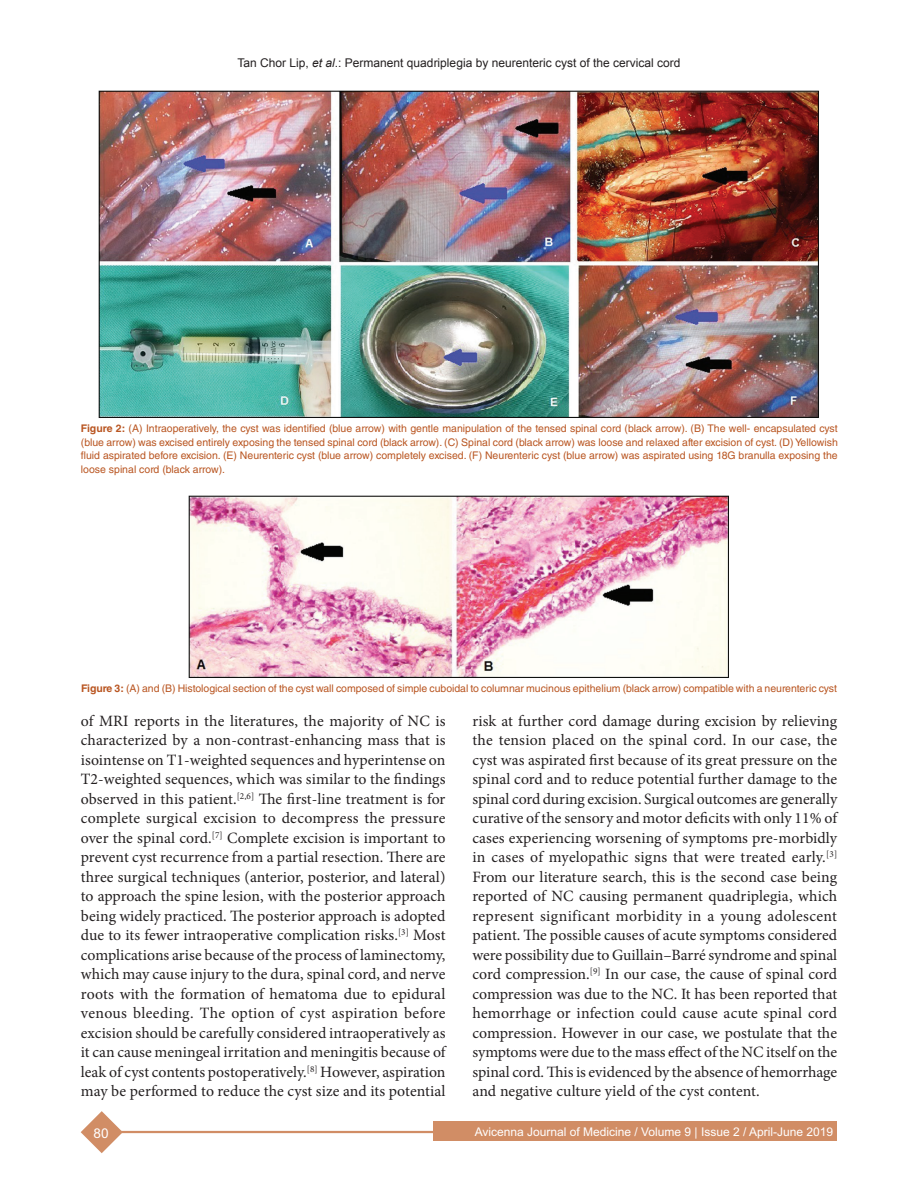
<style>
.page{position:relative;width:918px;height:1188px;background:#fff}
.page>*{position:absolute;margin:0;border:0;box-sizing:border-box;transform-origin:0 0}
.t1{font:15.75px/19.5px "Minion Pro";color:#231f20;text-align:justify}
.t2{font:13.5px "Arial MT Std";color:#fff}
.t3{font:12px "Arial";color:#231f20}
.t4{font:12px "Arial MT Std";color:#fff}
.t5{font:10.5px/13.5px "Helvetica LT Std";letter-spacing:-.005em;color:#b95521;text-align:justify}
.s1{font-style:italic}
.s2{font-weight:700}
.s3{font-family:"Arial"}
</style>
<div class="page">
<svg style="left:81px;top:1111px;width:42px;height:42px"></svg>
<hr style="left:120px;top:1131px;width:382px;height:2px;background:#d18d65">
<div style="left:434px;top:1122px;width:403px;height:19px;background:#d18d65"></div>
<img style="left:99px;top:91px;width:720px;height:327px">
<img style="left:188px;top:495px;width:541px;height:183px">
<p class="t3" style="left:238px;top:55px;width:444px">Tan Chor Lip, <span class="s1">et al</span>.: Permanent quadriplegia by neurenteric cyst of the cervical cord</p>
<p class="t5" style="left:81px;top:422px;width:758px"><span class="s2">Figure 2:</span> (A) Intraoperatively, the cyst was identified (blue arrow) with gentle manipulation of the tensed spinal cord (black arrow). (B) The well- encapsulated cyst (blue arrow) was excised entirely exposing the tensed spinal cord (black arrow). (C) Spinal cord (black arrow) was loose and relaxed after excision of cyst. (D) Yellowish fluid aspirated before excision. (E) Neurenteric cyst (blue arrow) completely excised. (F) Neurenteric cyst (blue arrow) was aspirated using 18G branulla exposing the loose spinal cord (black arrow).</p>
<p class="t5" style="left:81px;top:681px;width:757px"><span class="s2">Figure 3:</span> (A) and (B) Histological section of the cyst wall composed of simple cuboidal to columnar mucinous epithelium (black arrow) compatible with a neurenteric cyst</p>
<p class="t1" style="left:81px;top:711px;width:366px">of MRI reports in the literatures, the majority of NC is characterized by a non-contrast-enhancing mass that is isointense on T1-weighted sequences and hyperintense on T2-weighted sequences, which was similar to the findings observed in this patient.<sup>[2,6]</sup> The first-line treatment is for complete surgical excision to decompress the pressure over the spinal cord.<sup>[7]</sup> Complete excision is important to prevent cyst recurrence from a partial resection. There are three surgical techniques (anterior, posterior, and lateral) to approach the spine lesion, with the posterior approach being widely practiced. The posterior approach is adopted due to its fewer intraoperative complication risks.<sup>[3]</sup> Most complications arise because of the process of laminectomy, which may cause injury to the dura, spinal cord, and nerve roots with the formation of hematoma due to epidural venous bleeding. The option of cyst aspiration before excision should be carefully considered intraoperatively as it can cause meningeal irritation and meningitis because of leak of cyst contents postoperatively.<sup>[8]</sup> However, aspiration may be performed to reduce the cyst size and its potential</p>
<p class="t1" style="left:472px;top:711px;width:366px">risk at further cord damage during excision by relieving the tension placed on the spinal cord. In our case, the cyst was aspirated first because of its great pressure on the spinal cord and to reduce potential further damage to the spinal cord during excision. Surgical outcomes are generally curative of the sensory and motor deficits with only 11% of cases experiencing worsening of symptoms pre-morbidly in cases of myelopathic signs that were treated early.<sup>[3] </sup>From our literature search, this is the second case being reported of NC causing permanent quadriplegia, which represent significant morbidity in a young adolescent patient. The possible causes of acute symptoms considered were possibility due to Guillain–Barré syndrome and spinal cord compression.<sup>[9]</sup> In our case, the cause of spinal cord compression was due to the NC. It has been reported that hemorrhage or infection could cause acute spinal cord compression. However in our case, we postulate that the symptoms were due to the mass effect of the NC itself on the spinal cord. This is evidenced by the absence of hemorrhage and negative culture yield of the cyst content.</p>
<p class="t2" style="left:94px;top:1125px;width:17px">80</p>
<p class="t4" style="left:475px;top:1125px;width:360px">Avicenna Journal of Medicine / Volume <span class="s3">9 |</span> Issue 2 / April-June 2019</p>
</div>
